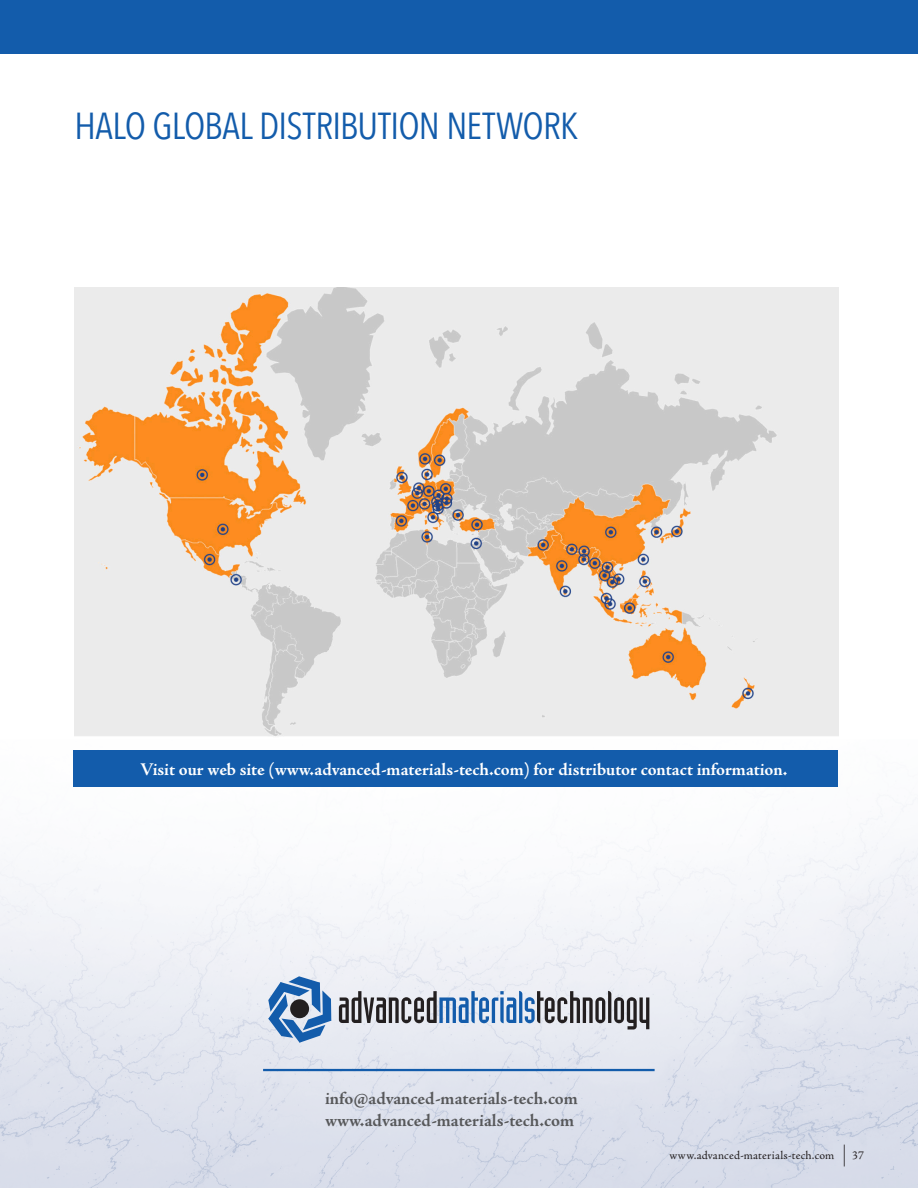
<style>
.page{position:relative;width:918px;height:1188px;background:#fff}
.page>*{position:absolute;margin:0;border:0;box-sizing:border-box;transform-origin:0 0}
.t1{font:37.5px "Avenir Next Condensed";letter-spacing:-.02em;color:#135cab}
.t2{font:700 18px "Adobe Jenson Pro";letter-spacing:-.005em;color:#fff}
.t3{font:700 18px/21.6px "Adobe Jenson Pro";letter-spacing:-.005em;color:#57585a}
.t4{font:12px "Adobe Jenson Pro";letter-spacing:.015em;color:#231f20}
.s1{font-size:21px}
</style>
<div class="page">
<img style="left:0;top:684px;width:918px;height:504px">
<div style="left:0;top:0;width:918px;height:54px;background:#135cab"></div>
<svg style="left:339px;top:991px;width:310px;height:39px;background:#9ea7b5"></svg>
<svg style="left:268px;top:976px;width:63px;height:67px;background:#7ea4ce"></svg>
<div style="left:290px;top:999px;width:19px;height:19px;background:#231f20;border-radius:50%"></div>
<hr style="left:263px;top:1069px;width:392px;height:2px;background:#135cab">
<div style="left:73px;top:751px;width:765px;height:36px;background:#135cab"></div>
<img style="left:75px;top:287px;width:763px;height:452px">
<p class="t1" style="left:75px;top:94px;width:505px">HALO GLOBAL DISTRIBUTION NETWORK</p>
<p class="t2" style="left:140px;top:759px;width:649px">Visit our web site (www.advanced-materials-tech.com) for distributor contact information.</p>
<p class="t3" style="left:325px;top:1088px;width:254px">info@advanced-materials-tech.com www.advanced-materials-tech.com</p>
<p class="t4" style="left:670px;top:1148px;width:196px">www.advanced-materials-tech.com <span class="s1">|</span> 37</p>
</div>
